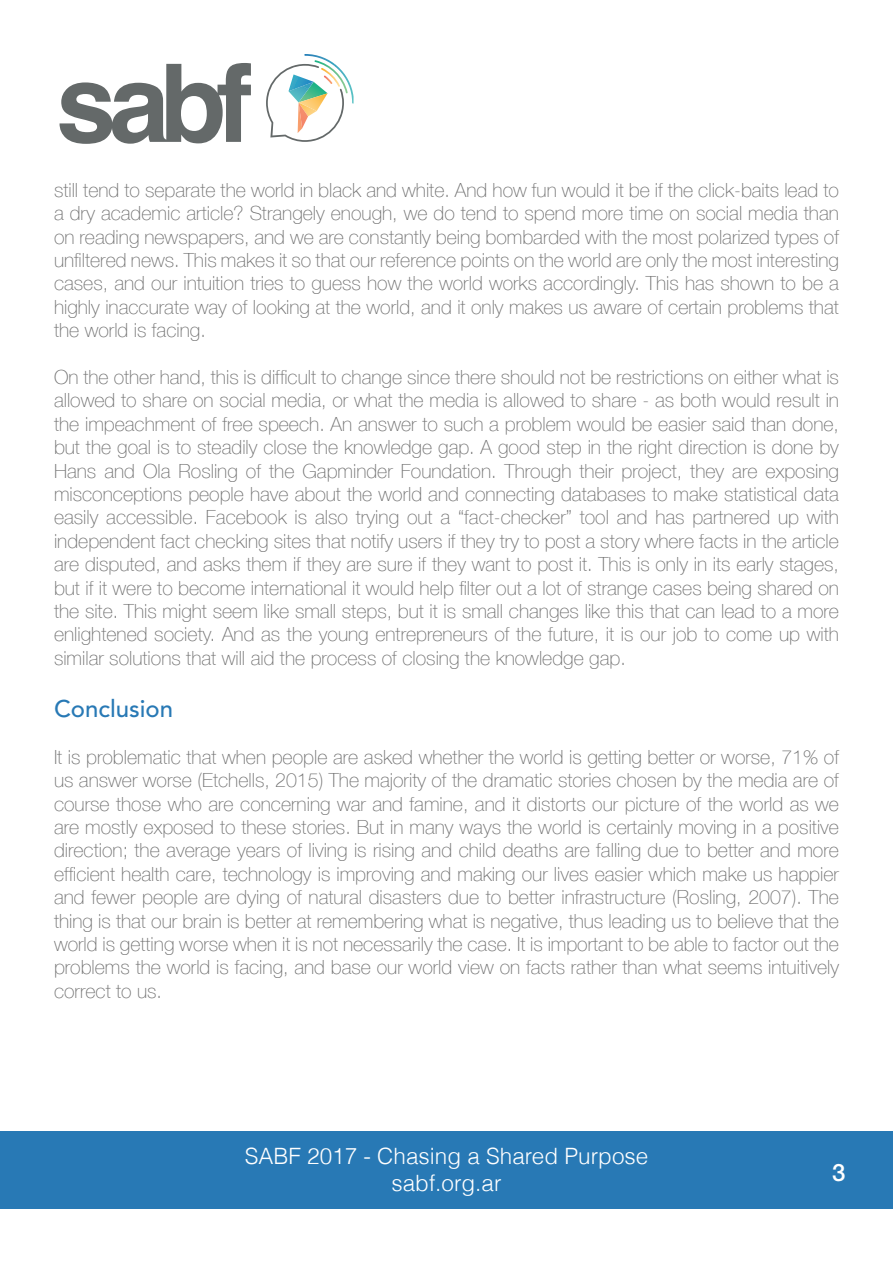
<style>
.page{position:relative;width:893px;height:1263px;background:#fff}
.page>*{position:absolute;margin:0;border:0;box-sizing:border-box;transform-origin:0 0}
.t1{font:500 24px "Avenir LT Std";color:#2879b5}
.t2{font:500 24px "Helvetica Neue";color:#fff}
.t3{font:300 22.5px/27px "Helvetica";color:#fff;text-align:center}
.t4{font:100 19.5px/23.4px "Helvetica Neue LT Com";color:#6f6f6f;text-align:justify}
</style>
<div class="page">
<div style="left:0;top:1131px;width:893px;height:78px;background:#2879b5"></div>
<svg style="left:266px;top:54px;width:88px;height:88px"></svg>
<svg style="left:60px;top:63px;width:191px;height:81px"></svg>
<p class="t4" style="left:54px;top:178px;width:786px">still tend to separate the world in black and white. And how fun would it be if the click-baits lead to a dry academic article? Strangely enough, we do tend to spend more time on social media than on reading newspapers, and we are constantly being bombarded with the most polarized types of unfiltered news. This makes it so that our reference points on the world are only the most interesting cases, and our intuition tries to guess how the world works accordingly. This has shown to be a highly inaccurate way of looking at the world, and it only makes us aware of certain problems that the world is facing.</p>
<p class="t4" style="left:54px;top:365px;width:787px">On the other hand, this is difficult to change since there should not be restrictions on either what is allowed to share on social media, or what the media is allowed to share - as both would result in the impeachment of free speech. An answer to such a problem would be easier said than done, but the goal is to steadily close the knowledge gap. A good step in the right direction is done by Hans and Ola Rosling of the Gapminder Foundation. Through their project, they are exposing misconceptions people have about the world and connecting databases to make statistical data easily accessible. Facebook is also trying out a “fact-checker” tool and has partnered up with independent fact checking sites that notify users if they try to post a story where facts in the article are disputed, and asks them if they are sure if they want to post it. This is only in its early stages, but if it were to become international it would help filter out a lot of strange cases being shared on the site. This might seem like small steps, but it is small changes like this that can lead to a more enlightened society. And as the young entrepreneurs of the future, it is our job to come up with similar solutions that will aid the process of closing the knowledge gap.</p>
<p class="t1" style="left:54px;top:695px;width:121px">Conclusion</p>
<p class="t4" style="left:54px;top:745px;width:787px">It is problematic that when people are asked whether the world is getting better or worse, 71% of us answer worse (Etchells, 2015) The majority of the dramatic stories chosen by the media are of course those who are concerning war and famine, and it distorts our picture of the world as we are mostly exposed to these stories. But in many ways the world is certainly moving in a positive direction; the average years of living is rising and child deaths are falling due to better and more efficient health care, technology is improving and making our lives easier which make us happier and fewer people are dying of natural disasters due to better infrastructure (Rosling, 2007). The thing is that our brain is better at remembering what is negative, thus leading us to believe that the world is getting worse when it is not necessarily the case. It is important to be able to factor out the problems the world is facing, and base our world view on facts rather than what seems intuitively correct to us.</p>
<p class="t3" style="left:245px;top:1141px;width:405px">SABF 2017 - Chasing a Shared Purpose sabf.org.ar</p>
<p class="t2" style="left:832px;top:1153px;width:15px">3</p>
</div>
